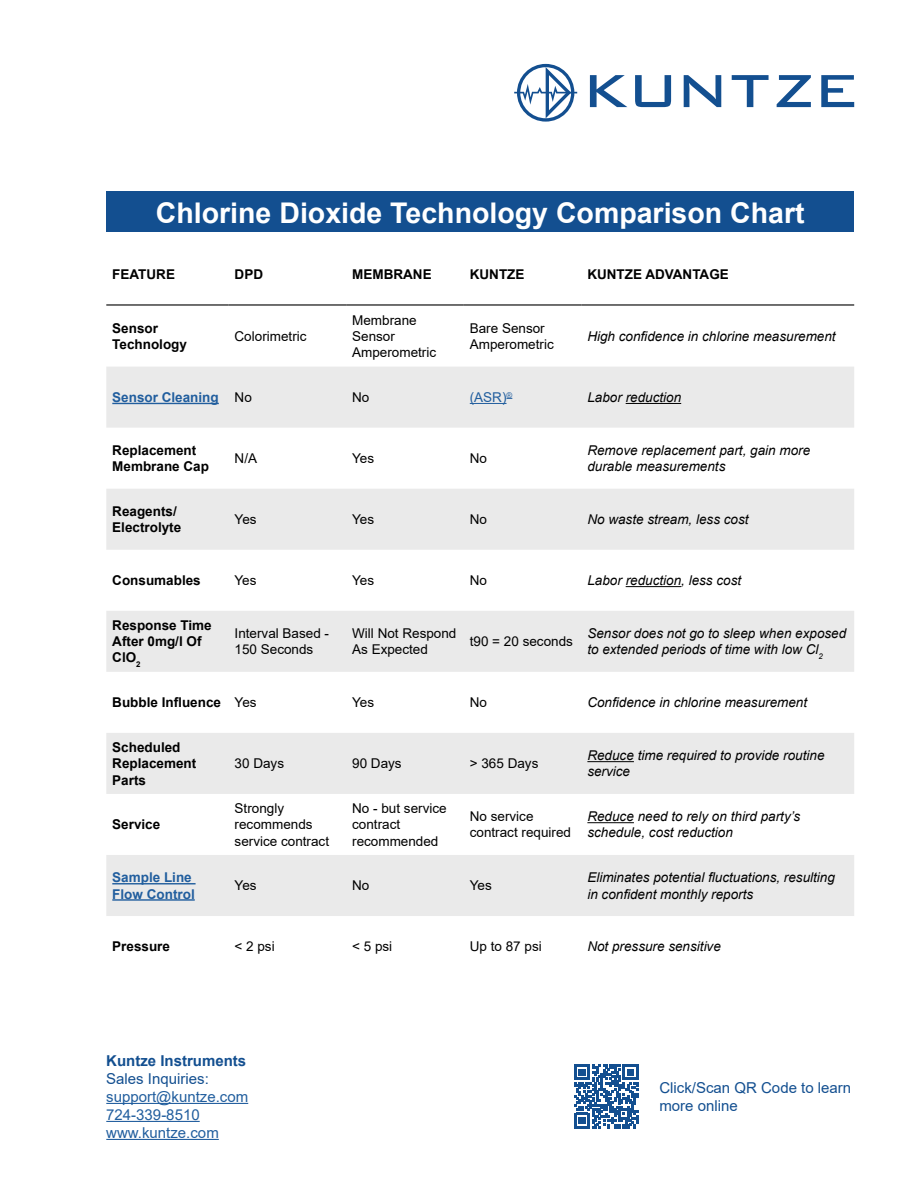
<style>
.page{position:relative;width:918px;height:1188px;background:#fff}
.page>*{position:absolute;margin:0;border:0;box-sizing:border-box;transform-origin:0 0}
.t1{font:700 28.5px "Arial";color:#fff}
.t2{font:15px/18px "Arial";color:#134f90}
.t3{font:15px/18px "Arial";color:#215e9e}
.t4{font:700 15px "Arial";color:#134f90}
.t5{font:italic 13.5px/16.2px "Arial";color:#000}
.t6{font:13.5px/16.2px "Arial";color:#000}
.t7{font:700 13.5px/16.2px "Arial";color:#000}
.t8{font:700 13.5px/16.2px "Arial";color:#215e9e}
.t9{font:13.5px "Arial";color:#215e9e}
.s1{font-weight:400;color:#000}
.s2{font-weight:400}
</style>
<div class="page">
<div style="left:106px;top:191px;width:748px;height:41px;background:#134f90"></div>
<svg style="left:106px;top:367px;width:748px;height:549px;fill:#eaeaea"></svg>
<hr style="left:106px;top:304px;width:123px;height:2px;background:#000">
<hr style="left:229px;top:304px;width:117px;height:2px;background:#000">
<hr style="left:346px;top:304px;width:118px;height:2px;background:#000">
<hr style="left:464px;top:304px;width:117px;height:2px;background:#000">
<hr style="left:581px;top:304px;width:273px;height:2px;background:#000">
<hr style="left:112px;top:403px;width:107px;height:1px;background:#215e9e">
<hr style="left:470px;top:403px;width:37px;height:1px;background:#215e9e">
<hr style="left:626px;top:403px;width:55px;height:1px;background:#000">
<hr style="left:626px;top:586px;width:55px;height:1px;background:#000">
<hr style="left:587px;top:761px;width:47px;height:1px;background:#000">
<hr style="left:587px;top:822px;width:47px;height:1px;background:#000">
<hr style="left:112px;top:883px;width:84px;height:1px;background:#215e9e">
<hr style="left:112px;top:899px;width:83px;height:2px;background:#215e9e">
<hr style="left:106px;top:1103px;width:142px;height:1px;background:#215e9e">
<hr style="left:106px;top:1121px;width:94px;height:1px;background:#215e9e">
<hr style="left:106px;top:1139px;width:113px;height:1px;background:#215e9e">
<svg style="left:574px;top:1064px;width:64px;height:64px"></svg>
<svg style="left:514px;top:64px;width:63px;height:58px"></svg>
<svg style="left:821px;top:75px;width:33px;height:32px"></svg>
<svg style="left:777px;top:75px;width:34px;height:32px"></svg>
<svg style="left:732px;top:75px;width:37px;height:32px"></svg>
<svg style="left:684px;top:75px;width:37px;height:32px"></svg>
<svg style="left:635px;top:75px;width:36px;height:32px"></svg>
<svg style="left:590px;top:75px;width:37px;height:32px"></svg>
<h1 class="t1" style="left:156px;top:192px;width:650px">Chlorine Dioxide Technology Comparison Chart</h1>
<p class="t7" style="left:112px;top:267px;width:64px">FEATURE</p>
<p class="t7" style="left:235px;top:267px;width:30px">DPD</p>
<p class="t7" style="left:352px;top:267px;width:81px">MEMBRANE</p>
<p class="t7" style="left:470px;top:267px;width:56px">KUNTZE</p>
<p class="t7" style="left:587px;top:267px;width:143px">KUNTZE ADVANTAGE</p>
<p class="t7" style="left:112px;top:320px;width:76px">Sensor<br>Technology</p>
<p class="t6" style="left:235px;top:328px;width:73px">Colorimetric</p>
<p class="t6" style="left:352px;top:312px;width:86px">Membrane<br>Sensor<br>Amperometric</p>
<p class="t6" style="left:470px;top:320px;width:86px">Bare Sensor<br>Amperometric</p>
<p class="t5" style="left:587px;top:328px;width:250px">High confidence in chlorine measurement</p>
<p class="t8" style="left:112px;top:389px;width:141px">Sensor Cleaning <span class="s1">No</span></p>
<p class="t6" style="left:352px;top:389px;width:19px">No</p>
<p class="t9" style="left:470px;top:388px;width:44px">(ASR)<sup>®</sup></p>
<p class="t5" style="left:587px;top:389px;width:95px">Labor reduction</p>
<p class="t7" style="left:112px;top:442px;width:98px">Replacement<br>Membrane Cap</p>
<p class="t6" style="left:235px;top:450px;width:24px">N/A</p>
<p class="t6" style="left:352px;top:450px;width:24px">Yes</p>
<p class="t6" style="left:470px;top:450px;width:19px">No</p>
<p class="t5" style="left:587px;top:442px;width:224px">Remove replacement part, gain more durable measurements</p>
<p class="t7" style="left:112px;top:503px;width:71px">Reagents/<br>Electrolyte</p>
<p class="t6" style="left:235px;top:511px;width:24px">Yes</p>
<p class="t6" style="left:352px;top:511px;width:24px">Yes</p>
<p class="t6" style="left:470px;top:511px;width:19px">No</p>
<p class="t5" style="left:587px;top:511px;width:163px">No waste stream, less cost</p>
<p class="t7" style="left:112px;top:572px;width:90px">Consumables</p>
<p class="t6" style="left:235px;top:572px;width:24px">Yes</p>
<p class="t6" style="left:352px;top:572px;width:24px">Yes</p>
<p class="t6" style="left:470px;top:572px;width:19px">No</p>
<p class="t5" style="left:587px;top:573px;width:155px">Labor reduction, less cost</p>
<p class="t7" style="left:112px;top:617px;width:101px">Response Time<br>After 0mg/l Of<br>ClO<sub>2</sub></p>
<p class="t6" style="left:235px;top:625px;width:96px">Interval Based -<br>150 Seconds</p>
<p class="t6" style="left:352px;top:625px;width:106px">Will Not Respond<br>As Expected</p>
<p class="t6" style="left:470px;top:633px;width:105px">t90 = 20 seconds</p>
<p class="t5" style="left:587px;top:625px;width:260px">Sensor does not go to sleep when exposed to extended periods of time with low Cl<sub>2</sub></p>
<p class="t7" style="left:112px;top:695px;width:146px">Bubble Influence <span class="s2">Yes</span></p>
<p class="t6" style="left:352px;top:694px;width:24px">Yes</p>
<p class="t6" style="left:470px;top:694px;width:19px">No</p>
<p class="t5" style="left:587px;top:695px;width:221px">Confidence in chlorine measurement</p>
<p class="t7" style="left:112px;top:739px;width:86px">Scheduled<br>Replacement<br>Parts</p>
<p class="t6" style="left:235px;top:755px;width:51px">30 Days</p>
<p class="t6" style="left:352px;top:755px;width:51px">90 Days</p>
<p class="t6" style="left:470px;top:755px;width:70px">&gt; 365 Days</p>
<p class="t5" style="left:587px;top:748px;width:239px">Reduce time required to provide routine service</p>
<p class="t7" style="left:112px;top:817px;width:50px">Service</p>
<p class="t6" style="left:235px;top:800px;width:96px">Strongly recommends service contract</p>
<p class="t6" style="left:352px;top:800px;width:96px">No - but service contract recommended</p>
<p class="t6" style="left:470px;top:808px;width:103px">No service contract required</p>
<p class="t5" style="left:587px;top:809px;width:214px">Reduce need to rely on third party’s schedule, cost reduction</p>
<p class="t8" style="left:112px;top:870px;width:84px">Sample Line<br>Flow Control</p>
<p class="t6" style="left:235px;top:878px;width:24px">Yes</p>
<p class="t6" style="left:352px;top:878px;width:19px">No</p>
<p class="t6" style="left:470px;top:878px;width:24px">Yes</p>
<p class="t5" style="left:587px;top:870px;width:249px">Eliminates potential fluctuations, resulting in confident monthly reports</p>
<p class="t7" style="left:112px;top:939px;width:59px">Pressure</p>
<p class="t6" style="left:235px;top:939px;width:42px">&lt; 2 psi</p>
<p class="t6" style="left:352px;top:939px;width:42px">&lt; 5 psi</p>
<p class="t6" style="left:470px;top:939px;width:74px">Up to 87 psi</p>
<p class="t5" style="left:587px;top:939px;width:135px">Not pressure sensitive</p>
<p class="t4" style="left:106px;top:1050px;width:142px">Kuntze Instruments</p>
<p class="t2" style="left:106px;top:1069px;width:104px">Sales Inquiries:</p>
<p class="t3" style="left:106px;top:1087px;width:143px">support@kuntze.com<br>724-339-8510 www.kuntze.com</p>
<p class="t2" style="left:659px;top:1078px;width:193px">Click/Scan QR Code to learn more online</p>
</div>
